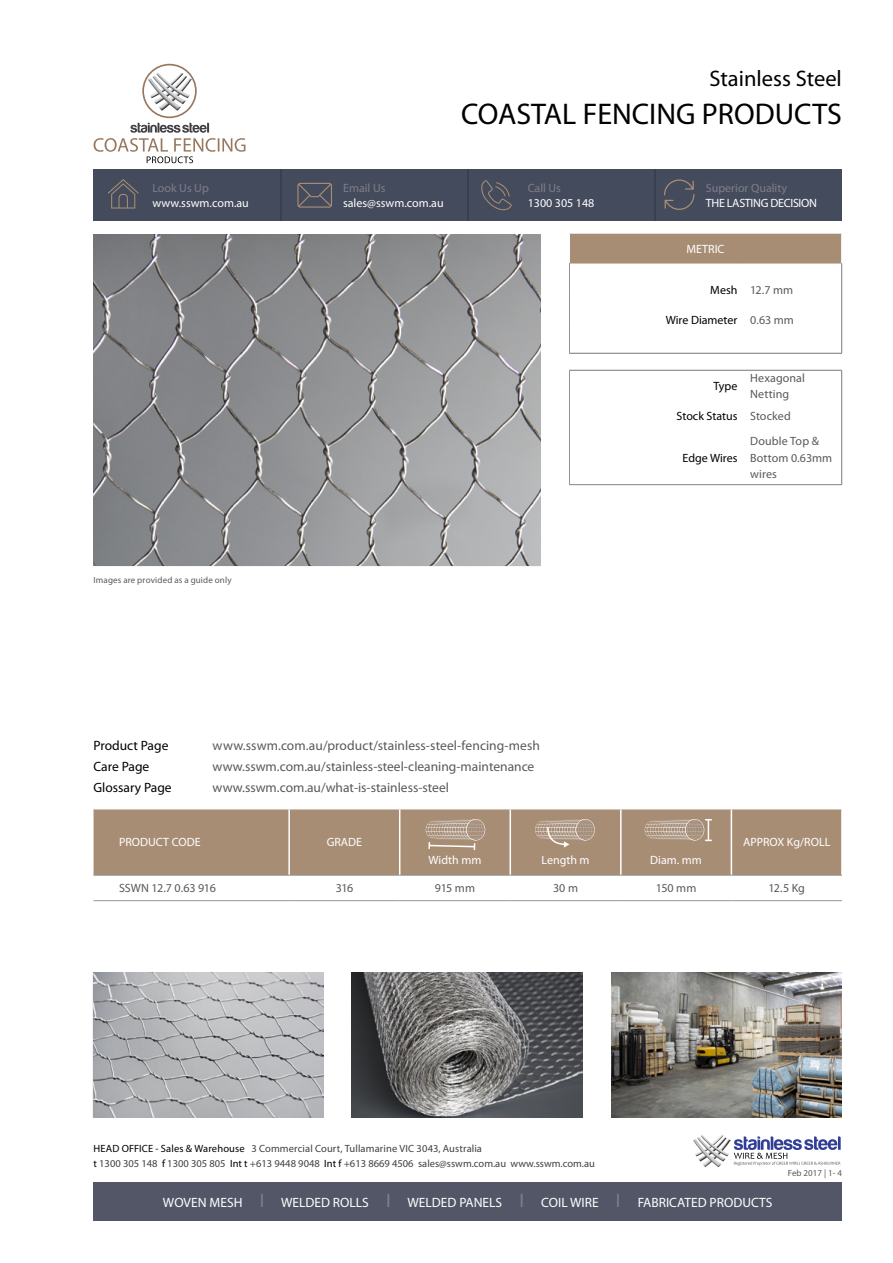
<style>
.page{position:relative;width:893px;height:1263px;background:#fff}
.page>*{position:absolute;margin:0;border:0;box-sizing:border-box;transform-origin:0 0}
.t1{font:30px "Myriad Pro";color:#000}
.t2{font:22.5px "Myriad Pro";color:#000}
.t3{font:13.5px "Myriad Pro";color:#58595b}
.t4{font:13.5px "Myriad Pro";color:#fff}
.t5{font:13.5px "Myriad Pro";color:#000}
.t6{font:12px "Myriad Pro";color:#fff}
.t7{font:12px/16.5px "Myriad Pro";letter-spacing:.005em;color:#58595b}
.t8{font:12px "Myriad Pro";color:#000}
.t9{font:12px "Myriad Pro";color:#7e7e8b}
.t10{font:12px "Myriad Pro";letter-spacing:-.025em;color:#fff}
.t11{font:10.5px/15px "Myriad Pro";color:#414042}
.t12{font:9px "Myriad Pro";letter-spacing:.015em;color:#58595b}
.s1{color:#58595b}
.s2{color:#000}
.s3{font-size:19.5px;color:#7e7e8b}
</style>
<div class="page">
<div style="left:569px;top:234px;width:273px;height:30px;background:#d0c1b4"></div>
<svg style="left:693px;top:1135px;width:148px;height:32px"></svg>
<div style="left:94px;top:169px;width:748px;height:51px;background:#444b5c"></div>
<hr style="left:280px;top:169px;width:1px;height:51px;background:#383f51">
<hr style="left:467px;top:169px;width:1px;height:51px;background:#383f51">
<hr style="left:654px;top:169px;width:2px;height:51px;background:#383f51">
<svg style="left:664px;top:179px;width:30px;height:31px"></svg>
<svg style="left:297px;top:183px;width:35px;height:25px"></svg>
<svg style="left:481px;top:180px;width:31px;height:30px"></svg>
<svg style="left:108px;top:179px;width:31px;height:30px"></svg>
<svg style="left:94px;top:64px;width:151px;height:99px"></svg>
<div style="left:94px;top:1182px;width:748px;height:38px;background:#525666"></div>
<div style="left:94px;top:809px;width:747px;height:66px;background:#a88d75"></div>
<hr style="left:288px;top:809px;width:2px;height:66px;background:#fff">
<hr style="left:399px;top:809px;width:1px;height:66px;background:#fff">
<hr style="left:509px;top:809px;width:2px;height:66px;background:#fff">
<hr style="left:620px;top:809px;width:2px;height:66px;background:#fff">
<hr style="left:731px;top:809px;width:1px;height:66px;background:#fff">
<svg style="left:426px;top:819px;width:59px;height:31px;background:#b6a18e"></svg>
<svg style="left:535px;top:819px;width:60px;height:28px;background:#b5a08e"></svg>
<svg style="left:645px;top:819px;width:67px;height:22px"></svg>
<hr style="left:94px;top:875px;width:195px;height:1px;background:#939598">
<hr style="left:289px;top:875px;width:111px;height:1px;background:#939598">
<hr style="left:400px;top:875px;width:110px;height:1px;background:#939598">
<hr style="left:510px;top:875px;width:111px;height:1px;background:#939598">
<hr style="left:621px;top:875px;width:110px;height:1px;background:#939598">
<hr style="left:731px;top:875px;width:111px;height:1px;background:#939598">
<hr style="left:94px;top:900px;width:195px;height:1px;background:#939598">
<hr style="left:289px;top:900px;width:111px;height:1px;background:#939598">
<hr style="left:400px;top:900px;width:110px;height:1px;background:#939598">
<hr style="left:510px;top:900px;width:111px;height:1px;background:#939598">
<hr style="left:621px;top:900px;width:110px;height:1px;background:#939598">
<hr style="left:731px;top:900px;width:111px;height:1px;background:#939598">
<img style="left:612px;top:973px;width:230px;height:144px">
<img style="left:94px;top:234px;width:446px;height:332px">
<img style="left:94px;top:972px;width:229px;height:145px">
<img style="left:352px;top:973px;width:230px;height:144px">
<div style="left:569px;top:233px;width:273px;height:30px;background:#a88d75"></div>
<hr style="left:569px;top:370px;width:175px;height:1px;background:#939598">
<hr style="left:569px;top:370px;width:1px;height:30px;background:#939598">
<hr style="left:744px;top:370px;width:98px;height:1px;background:#939598">
<hr style="left:841px;top:370px;width:1px;height:30px;background:#939598">
<hr style="left:569px;top:400px;width:1px;height:30px;background:#939598">
<hr style="left:841px;top:400px;width:1px;height:30px;background:#939598">
<hr style="left:569px;top:430px;width:1px;height:54px;background:#939598">
<hr style="left:841px;top:430px;width:1px;height:54px;background:#939598">
<hr style="left:569px;top:484px;width:175px;height:1px;background:#939598">
<hr style="left:744px;top:484px;width:98px;height:1px;background:#939598">
<hr style="left:569px;top:263px;width:1px;height:31px;background:#939598">
<hr style="left:841px;top:263px;width:1px;height:31px;background:#939598">
<hr style="left:569px;top:294px;width:1px;height:30px;background:#939598">
<hr style="left:841px;top:294px;width:1px;height:30px;background:#939598">
<svg style="left:569px;top:324px;width:1px;height:29px"></svg>
<svg style="left:841px;top:324px;width:1px;height:29px"></svg>
<hr style="left:569px;top:353px;width:175px;height:1px;background:#939598">
<hr style="left:744px;top:353px;width:98px;height:1px;background:#939598">
<hr style="left:569px;top:233px;width:175px;height:1px;background:#fff">
<svg style="left:569px;top:234px;width:1px;height:29px"></svg>
<hr style="left:744px;top:233px;width:98px;height:1px;background:#fff">
<svg style="left:841px;top:234px;width:1px;height:30px"></svg>
<p class="t9" style="left:152px;top:180px;width:58px">Look Us Up</p>
<p class="t6" style="left:152px;top:195px;width:98px">www.sswm.com.au</p>
<p class="t12" style="left:94px;top:574px;width:140px">Images are provided as a guide only</p>
<h2 class="t2" style="left:709px;top:65px;width:134px">Stainless Steel</h2>
<h1 class="t1" style="left:461px;top:95px;width:382px">COASTAL FENCING PRODUCTS</h1>
<p class="t9" style="left:343px;top:181px;width:44px">Email Us</p>
<p class="t6" style="left:343px;top:196px;width:102px">sales@sswm.com.au</p>
<p class="t9" style="left:528px;top:181px;width:35px">Call Us</p>
<p class="t6" style="left:528px;top:196px;width:68px">1300 305 148</p>
<p class="t9" style="left:706px;top:180px;width:83px">Superior Quality</p>
<p class="t10" style="left:706px;top:195px;width:113px">THE LASTING DECISION</p>
<p class="t6" style="left:687px;top:241px;width:39px">METRIC</p>
<p class="t8" style="left:710px;top:282px;width:29px">Mesh</p>
<p class="t8" style="left:666px;top:312px;width:73px">Wire Diameter</p>
<p class="t7" style="left:750px;top:281px;width:45px">12.7 mm</p>
<p class="t7" style="left:750px;top:311px;width:45px">0.63 mm</p>
<p class="t8" style="left:713px;top:378px;width:25px">Type</p>
<p class="t7" style="left:750px;top:369px;width:56px">Hexagonal<br>Netting</p>
<p class="t8" style="left:677px;top:408px;width:116px">Stock Status <span class="s1">Stocked</span></p>
<p class="t8" style="left:683px;top:450px;width:56px">Edge Wires</p>
<p class="t7" style="left:750px;top:433px;width:84px">Double Top &amp;<br>Bottom 0.63mm wires</p>
<p class="t5" style="left:94px;top:737px;width:76px">Product Page</p>
<p class="t3" style="left:213px;top:737px;width:329px">www.sswm.com.au/product/stainless-steel-fencing-mesh</p>
<p class="t5" style="left:94px;top:758px;width:57px">Care Page</p>
<p class="t3" style="left:213px;top:758px;width:323px">www.sswm.com.au/stainless-steel-cleaning-maintenance</p>
<p class="t5" style="left:94px;top:779px;width:80px">Glossary Page</p>
<p class="t3" style="left:213px;top:779px;width:238px">www.sswm.com.au/what-is-stainless-steel</p>
<p class="t6" style="left:119px;top:835px;width:83px">PRODUCT CODE</p>
<p class="t6" style="left:327px;top:835px;width:37px">GRADE</p>
<p class="t6" style="left:429px;top:853px;width:54px">Width mm</p>
<p class="t6" style="left:541px;top:853px;width:50px">Length m</p>
<p class="t6" style="left:650px;top:853px;width:53px">Diam. mm</p>
<p class="t6" style="left:743px;top:835px;width:89px">APPROX Kg/ROLL</p>
<p class="t7" style="left:119px;top:880px;width:98px">SSWN 12.7 0.63 916</p>
<p class="t7" style="left:336px;top:880px;width:19px">316</p>
<p class="t7" style="left:435px;top:880px;width:42px">915 mm</p>
<p class="t7" style="left:553px;top:880px;width:26px">30 m</p>
<p class="t7" style="left:656px;top:880px;width:42px">150 mm</p>
<p class="t7" style="left:768px;top:880px;width:38px">12.5 Kg</p>
<p class="t11" style="left:94px;top:1140px;width:503px"><span class="s2">HEAD OFFICE - Sales &amp; Warehouse</span> 3 Commercial Court, Tullamarine VIC 3043, Australia<br><span class="s2">t</span> 1300 305 148 <span class="s2">f</span> 1300 305 805 <span class="s2">Int t</span> +613 9448 9048 <span class="s2">Int f</span> +613 8669 4506 sales@sswm.com.au www.sswm.com.au</p>
<p class="t4" style="left:163px;top:1194px;width:363px">WOVEN MESH <span class="s3">I</span> WELDED ROLLS <span class="s3">I</span> WELDED PANELS <span class="s3">I</span></p>
<p class="t4" style="left:541px;top:1194px;width:81px">COIL WIRE <span class="s3">I</span></p>
<p class="t4" style="left:638px;top:1194px;width:136px">FABRICATED PRODUCTS</p>
<p class="t12" style="left:788px;top:1168px;width:55px">Feb 2017 | 1- 4</p>
</div>
